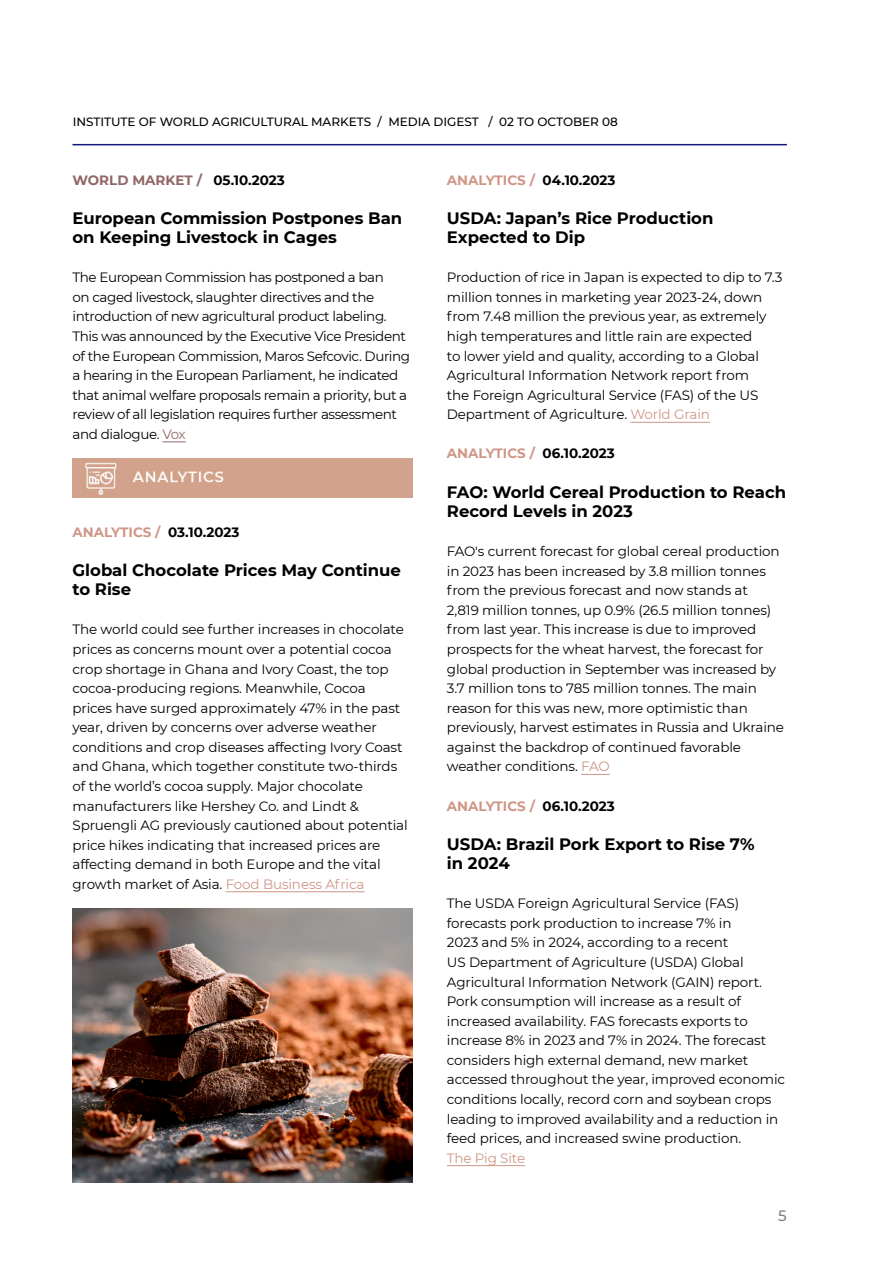
<style>
.page{position:relative;width:893px;height:1263px;background:#fff}
.page>*{position:absolute;margin:0;border:0;box-sizing:border-box;transform-origin:0 0}
.t1{font:700 16.5px/19.5px "Montserrat";color:#000}
.t2{font:500 15px "Montserrat";color:#817f7d}
.t3{font:13.5px/19.5px "Montserrat";letter-spacing:-.01em;color:#000}
.t4{font:13.5px/19.5px "Montserrat";letter-spacing:-.03em;color:#000}
.t5{font:700 13.5px "Montserrat";color:#cf9686}
.t6{font:700 13.5px "Montserrat";color:#916667}
.t7{font:13.5px "Montserrat";letter-spacing:-.01em;color:#cf9686}
.t8{font:500 12px "Montserrat";color:#000}
.s1{color:#000}
.s2{color:#916667}
.s3{color:#cf9686}
</style>
<div class="page">
<hr style="left:72px;top:144px;width:715px;height:1px;background:#131a7d">
<hr style="left:226px;top:891px;width:139px;height:1px;background:#cf9686">
<hr style="left:630px;top:422px;width:80px;height:1px;background:#cf9686">
<svg style="left:581px;top:774px;width:29px;height:1px"></svg>
<hr style="left:447px;top:1165px;width:78px;height:1px;background:#cf9686">
<img style="left:72px;top:458px;width:340px;height:39px">
<svg style="left:162px;top:441px;width:24px;height:1px"></svg>
<img style="left:72px;top:908px;width:340px;height:274px">
<p class="t8" style="left:73px;top:113px;width:547px">INSTITUTE OF WORLD AGRICULTURAL MARKETS / MEDIA DIGEST / 02 TO OCTOBER 08</p>
<p class="t6" style="left:72px;top:170px;width:214px">WORLD MARKET / <span class="s1">05.10.2023</span></p>
<p class="t1" style="left:72px;top:207px;width:331px">European Commission Postpones Ban on Keeping Livestock in Cages</p>
<p class="t4" style="left:72px;top:267px;width:339px">The European Commission has postponed a ban<br>on caged livestock, slaughter directives and the introduction of new agricultural product labeling.<br>This was announced by the Executive Vice President of the European Commission, Maros Sefcovic. During a hearing in the European Parliament, he indicated that animal welfare proposals remain a priority, but a review of all legislation requires further assessment and dialogue. <span class="s2">Vox</span></p>
<p class="t5" style="left:72px;top:522px;width:168px">ANALYTICS / <span class="s1">03.10.2023</span></p>
<p class="t1" style="left:72px;top:559px;width:330px">Global Chocolate Prices May Continue to Rise</p>
<p class="t3" style="left:72px;top:619px;width:337px">The world could see further increases in chocolate prices as concerns mount over a potential cocoa crop shortage in Ghana and Ivory Coast, the top cocoa-producing regions. Meanwhile, Cocoa prices have surged approximately 47% in the past year, driven by concerns over adverse weather conditions and crop diseases affecting Ivory Coast and Ghana, which together constitute two-thirds of the world’s cocoa supply. Major chocolate manufacturers like Hershey Co. and Lindt &amp; Spruengli AG previously cautioned about potential price hikes indicating that increased prices are affecting demand in both Europe and the vital growth market of Asia. <span class="s3">Food Business Africa</span></p>
<p class="t5" style="left:447px;top:170px;width:170px">ANALYTICS / <span class="s1">04.10.2023</span></p>
<p class="t1" style="left:447px;top:207px;width:268px">USDA: Japan’s Rice Production<br>Expected to Dip</p>
<p class="t3" style="left:447px;top:267px;width:337px">Production of rice in Japan is expected to dip to 7.3 million tonnes in marketing year 2023-24, down from 7.48 million the previous year, as extremely high temperatures and little rain are expected<br>to lower yield and quality, according to a Global Agricultural Information Network report from<br>the Foreign Agricultural Service (FAS) of the US Department of Agriculture. <span class="s3">World Grain</span></p>
<p class="t5" style="left:447px;top:444px;width:169px">ANALYTICS / <span class="s1">06.10.2023</span></p>
<p class="t1" style="left:447px;top:481px;width:341px">FAO: World Cereal Production to Reach<br>Record Levels in 2023</p>
<p class="t3" style="left:447px;top:541px;width:339px">FAO's current forecast for global cereal production in 2023 has been increased by 3.8 million tonnes from the previous forecast and now stands at<br>2,819 million tonnes, up 0.9% (26.5 million tonnes) from last year. This increase is due to improved prospects for the wheat harvest, the forecast for global production in September was increased by 3.7 million tons to 785 million tonnes. The main reason for this was new, more optimistic than previously, harvest estimates in Russia and Ukraine against the backdrop of continued favorable weather conditions. <span class="s3">FAO</span></p>
<p class="t5" style="left:447px;top:796px;width:169px">ANALYTICS / <span class="s1">06.10.2023</span></p>
<p class="t1" style="left:447px;top:833px;width:309px">USDA: Brazil Pork Export to Rise 7% in 2024</p>
<p class="t3" style="left:447px;top:893px;width:340px">The USDA Foreign Agricultural Service (FAS) forecasts pork production to increase 7% in<br>2023 and 5% in 2024, according to a recent<br>US Department of Agriculture (USDA) Global Agricultural Information Network (GAIN) report.<br>Pork consumption will increase as a result of increased availability. FAS forecasts exports to increase 8% in 2023 and 7% in 2024. The forecast considers high external demand, new market accessed throughout the year, improved economic conditions locally, record corn and soybean crops leading to improved availability and a reduction in feed prices, and increased swine production.</p>
<p class="t7" style="left:447px;top:1148px;width:80px">The Pig Site</p>
<p class="t2" style="left:778px;top:1205px;width:10px">5</p>
</div>
